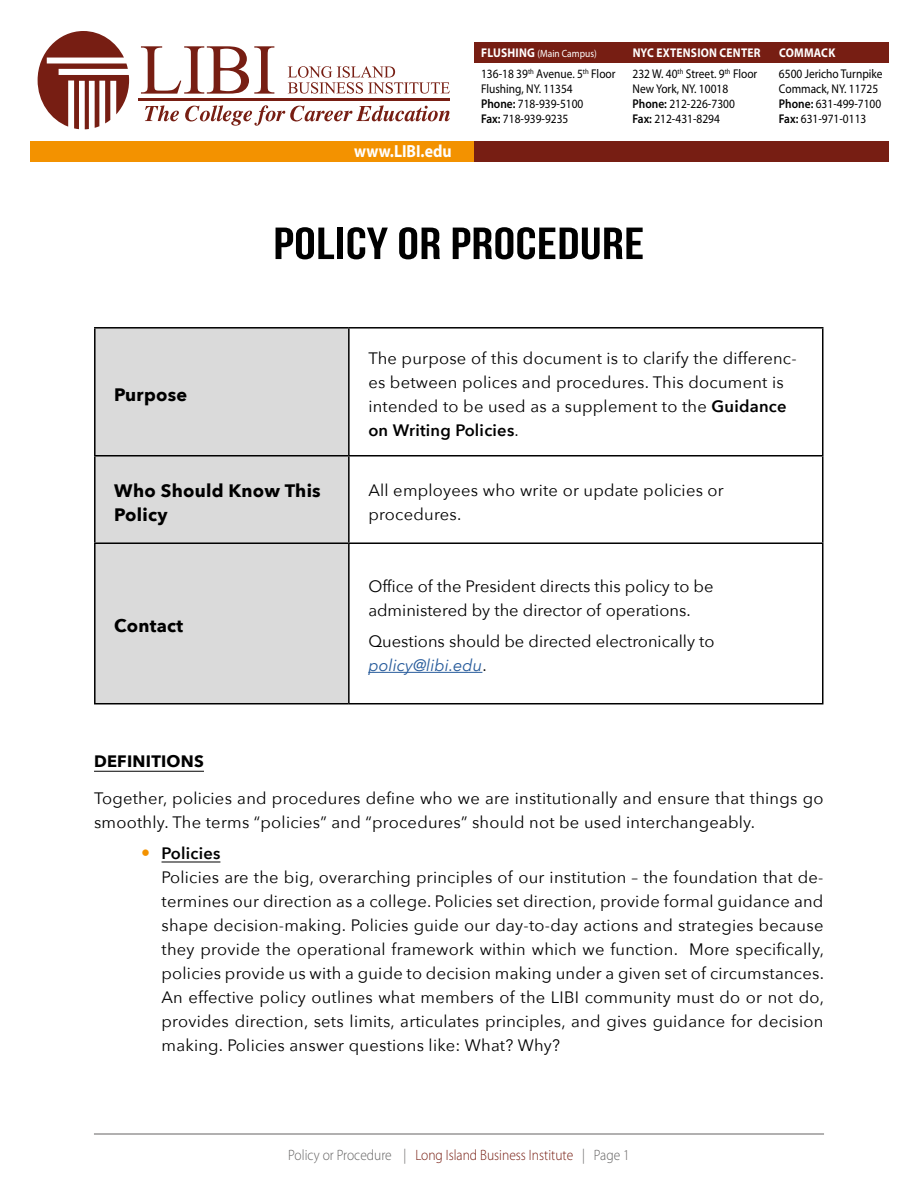
<style>
.page{position:relative;width:918px;height:1188px;background:#fff}
.page>*{position:absolute;margin:0;border:0;box-sizing:border-box;transform-origin:0 0}
.t1{font:45px "Bebas Neue";letter-spacing:.01em;color:#000;scale:1.2 1}
.Body{font:700 18px/24px "Avenir Next";letter-spacing:.015em;color:#000}
.t2{font:700 17.55px "Myriad Pro";color:#fff;scale:.9 1}
.Body-2{font:16.5px/24px "Avenir Next";letter-spacing:.015em;color:#000}
.Body-3{font:700 16.5px "Avenir Next";letter-spacing:.015em;color:#000}
.t3{font:600 16.5px "Avenir Next";letter-spacing:.015em;color:#000}
.t4{font:300 15px "Myriad Pro";color:#771e13;scale:.9 1}
.t5{font:12.6px "Myriad Pro";color:#000;scale:.9 1}
.t6{font:700 12.6px "Myriad Pro";letter-spacing:.02em;color:#fff;scale:.9 1}
.t7{font:10.5px "Myriad Pro";color:#fff;scale:.9 1}
.s1{font-weight:700;font-size:12.6px}
.s2{font-weight:600}
.s3{font-style:italic;color:#275b9b}
.s4{font-weight:700;font-size:18px;color:#f39200}
.s5{color:#646363}
</style>
<div class="page">
<hr style="left:94px;top:1134px;width:730px;height:1px;background:#646363">
<div style="left:475px;top:42px;width:414px;height:21px;background:#771e13"></div>
<svg style="left:38px;top:31px;width:91px;height:98px"></svg>
<svg style="left:288px;top:66px;width:162px;height:28px"></svg>
<svg style="left:141px;top:46px;width:133px;height:48px"></svg>
<svg style="left:145px;top:105px;width:305px;height:21px"></svg>
<hr style="left:139px;top:98px;width:311px;height:3px;background:#771e13">
<div style="left:30px;top:141px;width:444px;height:21px;background:#f39200"></div>
<div style="left:475px;top:141px;width:414px;height:21px;background:#771e13"></div>
<hr style="left:94px;top:771px;width:110px;height:1px;background:#000">
<hr style="left:162px;top:862px;width:58px;height:1px;background:#000">
<div style="left:96px;top:329px;width:252px;height:374px;background:#dadada"></div>
<hr style="left:94px;top:327px;width:255px;height:2px;background:#000">
<hr style="left:94px;top:329px;width:2px;height:126px;background:#000">
<hr style="left:349px;top:327px;width:475px;height:2px;background:#000">
<hr style="left:348px;top:329px;width:2px;height:126px;background:#000">
<hr style="left:822px;top:329px;width:2px;height:126px;background:#000">
<hr style="left:94px;top:455px;width:255px;height:2px;background:#000">
<hr style="left:94px;top:457px;width:2px;height:85px;background:#000">
<hr style="left:349px;top:455px;width:475px;height:2px;background:#000">
<hr style="left:348px;top:457px;width:2px;height:85px;background:#000">
<hr style="left:822px;top:457px;width:2px;height:85px;background:#000">
<hr style="left:94px;top:542px;width:255px;height:2px;background:#000">
<hr style="left:94px;top:544px;width:2px;height:159px;background:#000">
<hr style="left:349px;top:542px;width:475px;height:2px;background:#000">
<hr style="left:348px;top:544px;width:2px;height:159px;background:#000">
<hr style="left:822px;top:544px;width:2px;height:159px;background:#000">
<hr style="left:94px;top:703px;width:255px;height:1px;background:#000">
<hr style="left:349px;top:703px;width:475px;height:1px;background:#000">
<hr style="left:368px;top:672px;width:114px;height:1px;background:#275b9b">
<p class="Body" style="left:114px;top:382px;width:74px">Purpose</p>
<p class="t2" style="left:354px;top:140px;width:110px">www.LIBI.edu</p>
<p class="t7" style="left:481px;top:47px;width:130px"><span class="s1">FLUSHING</span> (Main Campus)</p>
<p class="t5" style="left:481px;top:66px;width:151px">136-18 39<sup>th</sup> Avenue. 5<sup>th</sup> Floor</p>
<p class="t5" style="left:481px;top:81px;width:103px">Flushing, NY. 11354</p>
<p class="t5" style="left:481px;top:96px;width:115px"><span class="s2">Phone:</span> 718-939-5100</p>
<p class="t5" style="left:481px;top:111px;width:99px"><span class="s2">Fax:</span> 718-939-9235</p>
<p class="t6" style="left:633px;top:44px;width:144px">NYC EXTENSION CENTER</p>
<p class="t5" style="left:633px;top:66px;width:140px">232 W. 40<sup>th</sup> Street. 9<sup>th</sup> Floor</p>
<p class="t5" style="left:633px;top:81px;width:108px">New York, NY. 10018</p>
<p class="t5" style="left:633px;top:96px;width:115px"><span class="s2">Phone:</span> 212-226-7300</p>
<p class="t5" style="left:633px;top:111px;width:99px"><span class="s2">Fax:</span> 212-431-8294</p>
<p class="t6" style="left:779px;top:44px;width:64px">COMMACK</p>
<p class="t5" style="left:779px;top:66px;width:117px">6500 Jericho Turnpike</p>
<p class="t5" style="left:779px;top:81px;width:112px">Commack, NY. 11725</p>
<p class="t5" style="left:779px;top:96px;width:115px"><span class="s2">Phone:</span> 631-499-7100</p>
<p class="t5" style="left:779px;top:111px;width:99px"><span class="s2">Fax:</span> 631-971-0113</p>
<p class="t1" style="left:273px;top:219px;width:310px">POLICY OR PROCEDURE</p>
<p class="Body-2" style="left:368px;top:346px;width:430px">The purpose of this document is to clarify the differenc&shy;es between polices and procedures. This document is intended to be used as a supplement to the <span class="s2">Guidance on Writing Policies</span>.</p>
<p class="Body" style="left:114px;top:478px;width:208px">Who Should Know This<br>Policy</p>
<p class="Body-2" style="left:368px;top:477px;width:357px">All employees who write or update policies or procedures.</p>
<p class="Body" style="left:114px;top:614px;width:71px">Contact</p>
<p class="Body-2" style="left:368px;top:574px;width:347px">Office of the President directs this policy to be administered by the director of operations.</p>
<p class="Body-2" style="left:368px;top:629px;width:348px">Questions should be directed electronically to <span class="s3">policy@libi.edu</span>.</p>
<p class="Body-3" style="left:94px;top:747px;width:111px">DEFINITIONS</p>
<p class="Body-2" style="left:94px;top:786px;width:731px">Together, policies and procedures define who we are institutionally and ensure that things go smoothly. The terms “policies” and “procedures” should not be used interchangeably.</p>
<p class="t3" style="left:141px;top:839px;width:81px"><span class="s4">•</span> Policies</p>
<p class="Body-2" style="left:162px;top:865px;width:664px;text-align:justify">Policies are the big, overarching principles of our institution – the foundation that de&shy;termines our direction as a college. Policies set direction, provide formal guidance and shape decision-making. Policies guide our day-to-day actions and strategies because they provide the operational framework within which we function. More specifically, policies provide us with a guide to decision making under a given set of circumstances.<br>An effective policy outlines what members of the LIBI community must do or not do, provides direction, sets limits, articulates principles, and gives guidance for decision making. Policies answer questions like: What? Why?</p>
<p class="t4" style="left:288px;top:1147px;width:381px"><span class="s5">Policy or Procedure |</span> Long Island Business Institute <span class="s5">| Page 1</span></p>
</div>
